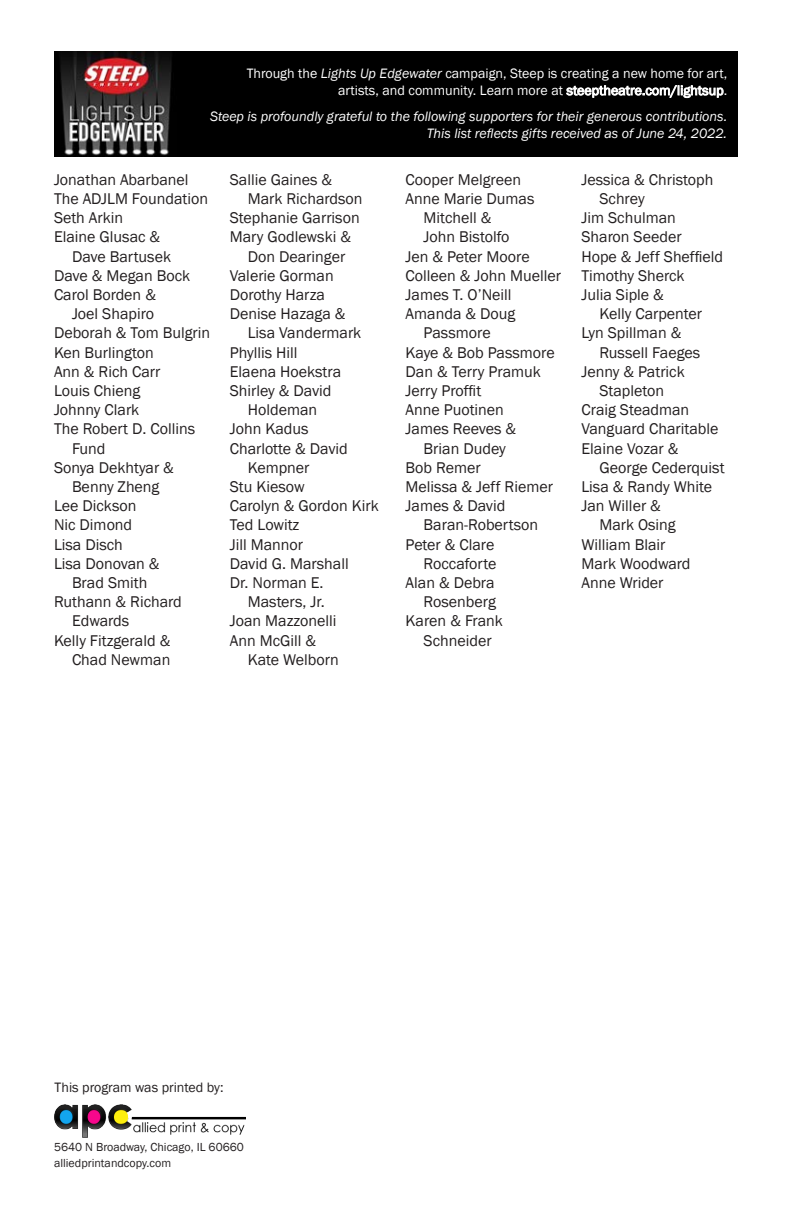
<style>
.page{position:relative;width:792px;height:1224px;background:#fff}
.page>*{position:absolute;margin:0;border:0;box-sizing:border-box;transform-origin:0 0}
.t1{font:16px/19.2px "Franklin Gothic";color:#231f20}
.t2{font:14px/16.8px "Franklin Gothic";color:#fff;text-align:right}
.t3{font:italic 14px "Franklin Gothic";color:#fff}
.t4{font:14px "Franklin Gothic";color:#231f20}
.t5{font:12px/16px "Franklin Gothic";color:#231f20}
.s1{font-style:italic}
</style>
<div class="page">
<div style="left:55px;top:52px;width:683px;height:105px;background:#000"></div>
<img style="left:60px;top:52px;width:112px;height:104px">
<img style="left:55px;top:1105px;width:191px;height:32px">
<p class="t2" style="left:247px;top:65px;width:482px">Through the <span class="s1">Lights Up Edgewater</span> campaign, Steep is creating a new home for art, artists, and community. Learn more at steeptheatre.com/lightsup.</p>
<p class="t3" style="left:210px;top:107px;width:519px">Steep is profoundly grateful to the following supporters for their generous contributions.</p>
<p class="t3" style="left:427px;top:124px;width:302px">This list reflects gifts received as of June 24, 2022.</p>
<p class="t1" style="left:54px;top:170px;width:136px">Jonathan Abarbanel</p>
<p class="t1" style="left:54px;top:189px;width:156px">The ADJLM Foundation</p>
<p class="t1" style="left:54px;top:209px;width:71px">Seth Arkin</p>
<p class="t1" style="left:72px;top:228px;width:101px;text-indent:-18px">Elaine Glusac &amp;<br>Dave Bartusek</p>
<p class="t1" style="left:54px;top:266px;width:138px">Dave &amp; Megan Bock</p>
<p class="t1" style="left:54px;top:285px;width:104px;text-align:right">Carol Borden &amp;<br>Joel Shapiro</p>
<p class="t1" style="left:54px;top:324px;width:158px">Deborah &amp; Tom Bulgrin</p>
<p class="t1" style="left:54px;top:343px;width:101px">Ken Burlington</p>
<p class="t1" style="left:54px;top:362px;width:108px">Ann &amp; Rich Carr</p>
<p class="t1" style="left:54px;top:381px;width:88px">Louis Chieng</p>
<p class="t1" style="left:54px;top:401px;width:87px">Johnny Clark</p>
<p class="t1" style="left:72px;top:420px;width:125px;text-indent:-18px">The Robert D. Collins<br>Fund</p>
<p class="t1" style="left:54px;top:458px;width:121px;text-align:center">Sonya Dekhtyar &amp;<br>Benny Zheng</p>
<p class="t1" style="left:54px;top:497px;width:84px">Lee Dickson</p>
<p class="t1" style="left:54px;top:516px;width:80px">Nic Dimond</p>
<p class="t1" style="left:54px;top:535px;width:70px">Lisa Disch</p>
<p class="t1" style="left:54px;top:554px;width:107px;text-align:center">Lisa Donovan &amp;<br>Brad Smith</p>
<p class="t1" style="left:72px;top:593px;width:111px;text-indent:-18px">Ruthann &amp; Richard<br>Edwards</p>
<p class="t1" style="left:54px;top:631px;width:118px;text-align:right">Kelly Fitzgerald &amp;<br>Chad Newman</p>
<p class="t1" style="left:248px;top:170px;width:116px;text-indent:-18px">Sallie Gaines &amp;<br>Mark Richardson</p>
<p class="t1" style="left:230px;top:209px;width:131px">Stephanie Garrison</p>
<p class="t1" style="left:248px;top:228px;width:105px;text-indent:-18px">Mary Godlewski &amp;<br>Don Dearinger</p>
<p class="t1" style="left:230px;top:266px;width:105px">Valerie Gorman</p>
<p class="t1" style="left:230px;top:285px;width:97px">Dorothy Harza</p>
<p class="t1" style="left:248px;top:305px;width:115px;text-indent:-18px">Denise Hazaga &amp;<br>Lisa Vandermark</p>
<p class="t1" style="left:230px;top:343px;width:69px">Phyllis Hill</p>
<p class="t1" style="left:230px;top:362px;width:113px">Elaena Hoekstra</p>
<p class="t1" style="left:230px;top:381px;width:103px;text-align:center">Shirley &amp; David<br>Holdeman</p>
<p class="t1" style="left:230px;top:420px;width:80px">John Kadus</p>
<p class="t1" style="left:248px;top:439px;width:102px;text-indent:-18px">Charlotte &amp; David<br>Kempner</p>
<p class="t1" style="left:230px;top:477px;width:76px">Stu Kiesow</p>
<p class="t1" style="left:230px;top:497px;width:150px">Carolyn &amp; Gordon Kirk</p>
<p class="t1" style="left:230px;top:516px;width:71px">Ted Lowitz</p>
<p class="t1" style="left:230px;top:535px;width:75px">Jill Mannor</p>
<p class="t1" style="left:230px;top:554px;width:120px">David G. Marshall</p>
<p class="t1" style="left:230px;top:573px;width:96px;text-align:right">Dr. Norman E.<br>Masters, Jr.</p>
<p class="t1" style="left:230px;top:612px;width:108px">Joan Mazzonelli</p>
<p class="t1" style="left:248px;top:631px;width:92px;text-indent:-18px">Ann McGill &amp;<br>Kate Welborn</p>
<p class="t1" style="left:406px;top:170px;width:117px">Cooper Melgreen</p>
<p class="t1" style="left:424px;top:189px;width:112px;text-indent:-18px">Anne Marie Dumas<br>Mitchell &amp;<br>John Bistolfo</p>
<p class="t1" style="left:406px;top:247px;width:126px">Jen &amp; Peter Moore</p>
<p class="t1" style="left:406px;top:266px;width:157px">Colleen &amp; John Mueller</p>
<p class="t1" style="left:406px;top:285px;width:107px">James T. O’Neill</p>
<p class="t1" style="left:406px;top:305px;width:111px;text-align:center">Amanda &amp; Doug<br>Passmore</p>
<p class="t1" style="left:406px;top:343px;width:151px">Kaye &amp; Bob Passmore</p>
<p class="t1" style="left:406px;top:362px;width:137px">Dan &amp; Terry Pramuk</p>
<p class="t1" style="left:406px;top:381px;width:77px">Jerry Proffit</p>
<p class="t1" style="left:406px;top:401px;width:100px">Anne Puotinen</p>
<p class="t1" style="left:406px;top:420px;width:112px;text-align:center">James Reeves &amp;<br>Brian Dudey</p>
<p class="t1" style="left:406px;top:458px;width:77px">Bob Remer</p>
<p class="t1" style="left:406px;top:477px;width:149px">Melissa &amp; Jeff Riemer</p>
<p class="t1" style="left:424px;top:497px;width:116px;text-indent:-18px">James &amp; David<br>Baran-Robertson</p>
<p class="t1" style="left:406px;top:535px;width:92px;text-align:right">Peter &amp; Clare<br>Roccaforte</p>
<p class="t1" style="left:406px;top:573px;width:92px;text-align:right">Alan &amp; Debra<br>Rosenberg</p>
<p class="t1" style="left:406px;top:612px;width:99px;text-align:center">Karen &amp; Frank<br>Schneider</p>
<p class="t1" style="left:599px;top:170px;width:115px;text-indent:-18px">Jessica &amp; Christoph<br>Schrey</p>
<p class="t1" style="left:581px;top:209px;width:96px">Jim Schulman</p>
<p class="t1" style="left:581px;top:228px;width:102px">Sharon Seeder</p>
<p class="t1" style="left:581px;top:247px;width:143px">Hope &amp; Jeff Sheffield</p>
<p class="t1" style="left:581px;top:266px;width:105px">Timothy Sherck</p>
<p class="t1" style="left:599px;top:285px;width:104px;text-indent:-18px">Julia Siple &amp;<br>Kelly Carpenter</p>
<p class="t1" style="left:599px;top:324px;width:102px;text-indent:-18px">Lyn Spillman &amp;<br>Russell Faeges</p>
<p class="t1" style="left:581px;top:362px;width:105px;text-align:center">Jenny &amp; Patrick<br>Stapleton</p>
<p class="t1" style="left:581px;top:401px;width:109px">Craig Steadman</p>
<p class="t1" style="left:581px;top:420px;width:139px">Vanguard Charitable</p>
<p class="t1" style="left:599px;top:439px;width:127px;text-indent:-18px">Elaine Vozar &amp;<br>George Cederquist</p>
<p class="t1" style="left:581px;top:477px;width:132px">Lisa &amp; Randy White</p>
<p class="t1" style="left:599px;top:497px;width:78px;text-indent:-18px">Jan Willer &amp;<br>Mark Osing</p>
<p class="t1" style="left:581px;top:535px;width:86px">William Blair</p>
<p class="t1" style="left:581px;top:554px;width:111px">Mark Woodward</p>
<p class="t1" style="left:581px;top:573px;width:84px">Anne Wrider</p>
<p class="t4" style="left:55px;top:1079px;width:170px">This program was printed by:</p>
<p class="t5" style="left:54px;top:1139px;width:191px">5640 N Broadway, Chicago, IL 60660 alliedprintandcopy.com</p>
</div>
